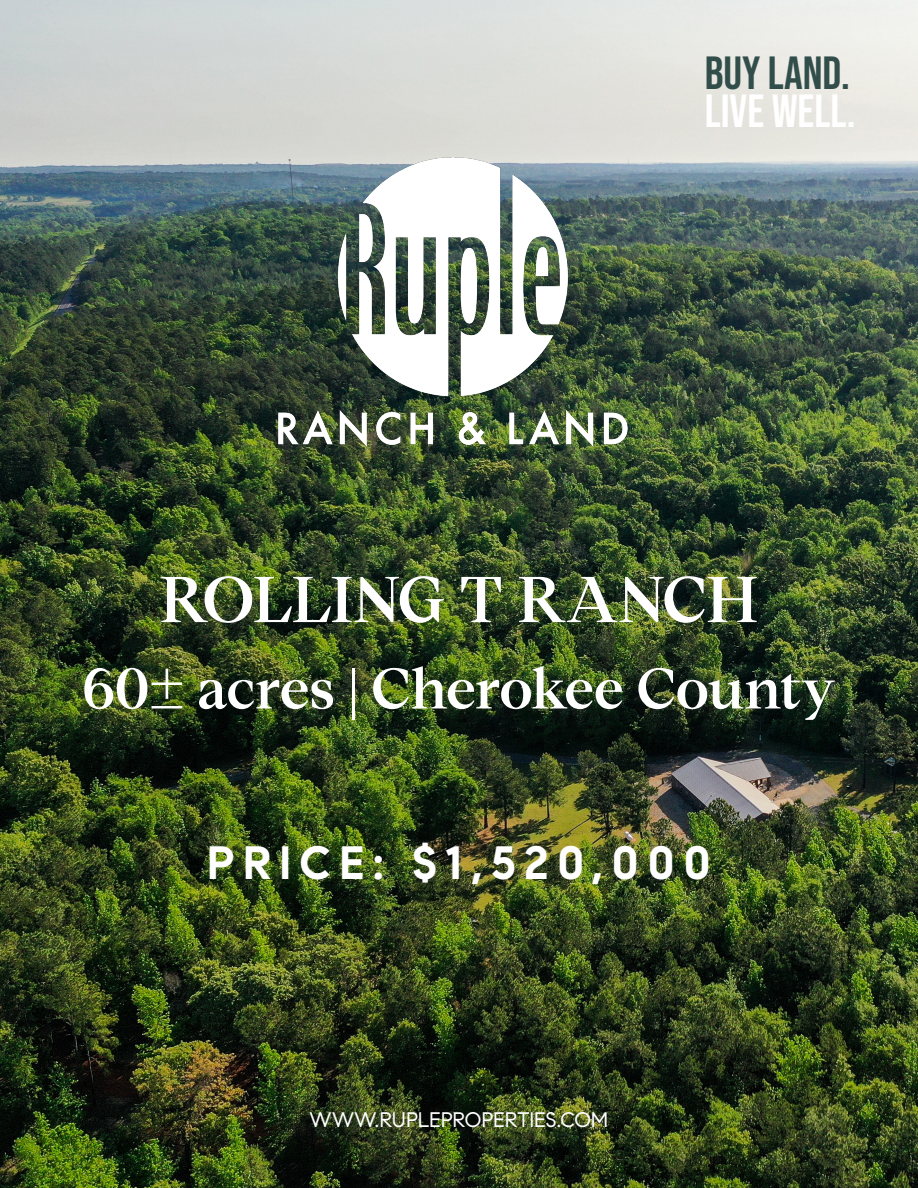
<style>
.page{position:relative;width:918px;height:1188px;background:#fff}
.page>*{position:absolute;margin:0;border:0;box-sizing:border-box;transform-origin:0 0}
.t1{font:600 64.5px "Compass Serif";letter-spacing:-.025em;color:#fff}
.t2{font:600 57px "Compass Serif";letter-spacing:-.015em;color:#fff}
.t3{font:700 46.5px "Compass Sans";letter-spacing:.17em;color:#fff}
._19_Content_gray_Beb{font:46.5px "Bebas Neue";color:#fff}
._19_Content_gray_Beb-2{font:46.5px "Bebas Neue";color:#324e4a}
._14_Content_black_C{font:21px "Compass Sans";letter-spacing:-.02em;color:#fff}
</style>
<div class="page">
<img style="left:0;top:0;width:918px;height:1188px">
<img style="left:267px;top:151px;width:372px;height:296px">
<p class="_19_Content_gray_Beb-2" style="left:705px;top:46px;width:147px">BUY LAND.</p>
<p class="_19_Content_gray_Beb" style="left:705px;top:85px;width:152px">LIVE WELL.</p>
<p class="t1" style="left:160px;top:561px;width:600px">ROLLING T RANCH</p>
<p class="t2" style="left:83px;top:655px;width:754px">60± acres | Cherokee County</p>
<p class="t3" style="left:207px;top:835px;width:506px">PRICE: $1,520,000</p>
<p class="_14_Content_black_C" style="left:310px;top:1107px;width:300px">WWW.RUPLEPROPERTIES.COM</p>
</div>
